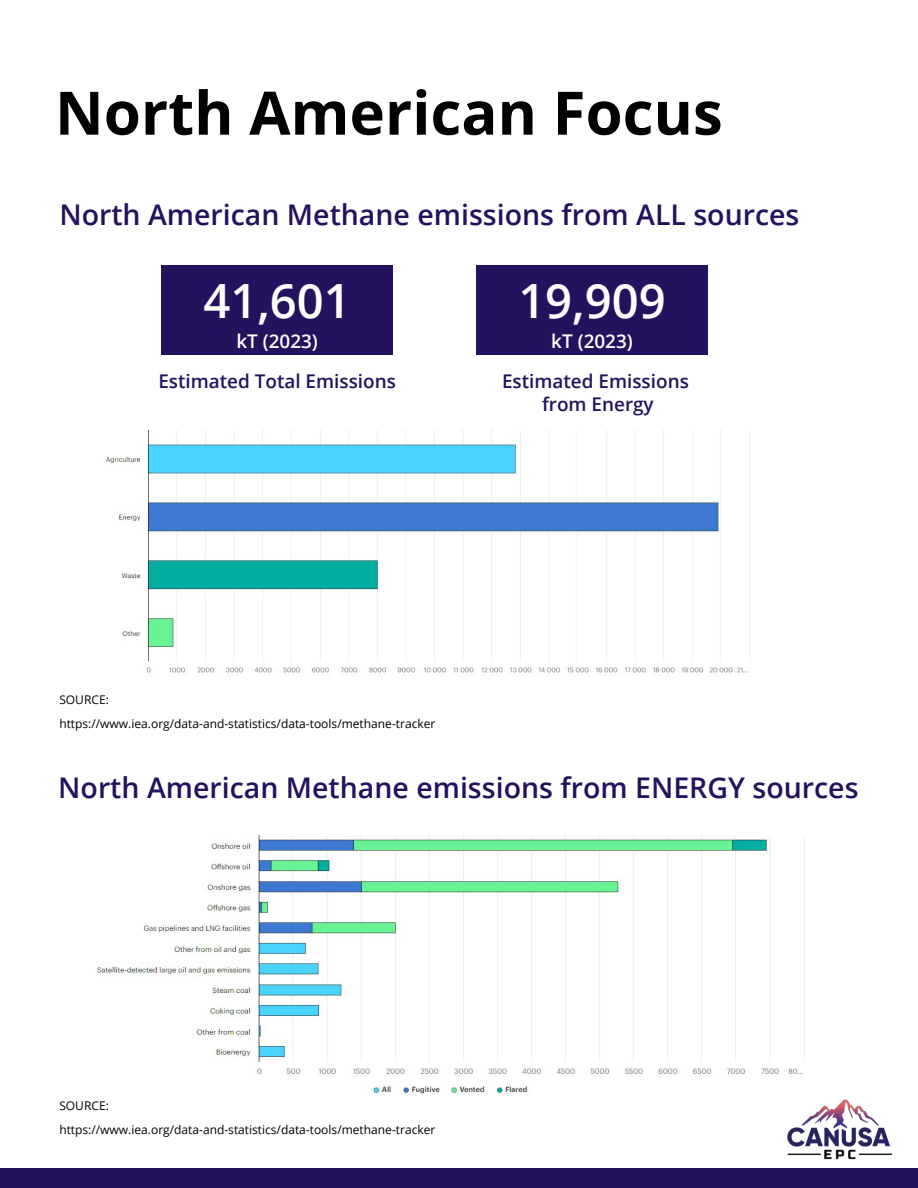
<style>
.page{position:relative;width:918px;height:1188px;background:#fff}
.page>*{position:absolute;margin:0;border:0;box-sizing:border-box;transform-origin:0 0}
.Paragraph_Style_8{font:700 60px "Open Sans";color:#000}
.Paragraph_Style_16{font:600 47.25px "Open Sans";color:#fff}
.Paragraph_Style_16-2{font:600 28.5px "Open Sans";color:#24125f}
.Paragraph_Style_16-3{font:600 18.9px/22.6px "Open Sans";color:#24125f;text-align:center}
.Paragraph_Style_16-4{font:600 18.9px "Open Sans";color:#fff}
.Paragraph_Style_12{font:12px "Open Sans";color:#000}
</style>
<div class="page">
<img style="left:787px;top:1099px;width:106px;height:61px">
<div style="left:0;top:1168px;width:918px;height:20px;background:#24125f"></div>
<img style="left:104px;top:429px;width:644px;height:247px">
<div style="left:161px;top:265px;width:232px;height:90px;background:#24125f"></div>
<div style="left:476px;top:265px;width:232px;height:90px;background:#24125f"></div>
<img style="left:96px;top:835px;width:709px;height:261px">
<p class="Paragraph_Style_8" style="left:55px;top:71px;width:669px">North American Focus</p>
<p class="Paragraph_Style_16-2" style="left:59px;top:195px;width:742px">North American Methane emissions from ALL sources</p>
<p class="Paragraph_Style_16" style="left:203px;top:268px;width:149px">41,601</p>
<p class="Paragraph_Style_16" style="left:518px;top:268px;width:149px">19,909</p>
<p class="Paragraph_Style_16-4" style="left:236px;top:328px;width:83px">kT (2023)</p>
<p class="Paragraph_Style_16-4" style="left:551px;top:328px;width:83px">kT (2023)</p>
<p class="Paragraph_Style_16-3" style="left:158px;top:370px;width:239px">Estimated Total Emissions</p>
<p class="Paragraph_Style_16-3" style="left:502px;top:370px;width:188px">Estimated Emissions from Energy</p>
<p class="Paragraph_Style_12" style="left:59px;top:691px;width:51px">SOURCE:</p>
<p class="Paragraph_Style_12" style="left:59px;top:715px;width:377px">https://www.iea.org/data-and-statistics/data-tools/methane-tracker</p>
<p class="Paragraph_Style_16-2" style="left:58px;top:768px;width:802px">North American Methane emissions from ENERGY sources</p>
<p class="Paragraph_Style_12" style="left:59px;top:1097px;width:51px">SOURCE:</p>
<p class="Paragraph_Style_12" style="left:59px;top:1121px;width:377px">https://www.iea.org/data-and-statistics/data-tools/methane-tracker</p>
</div>
